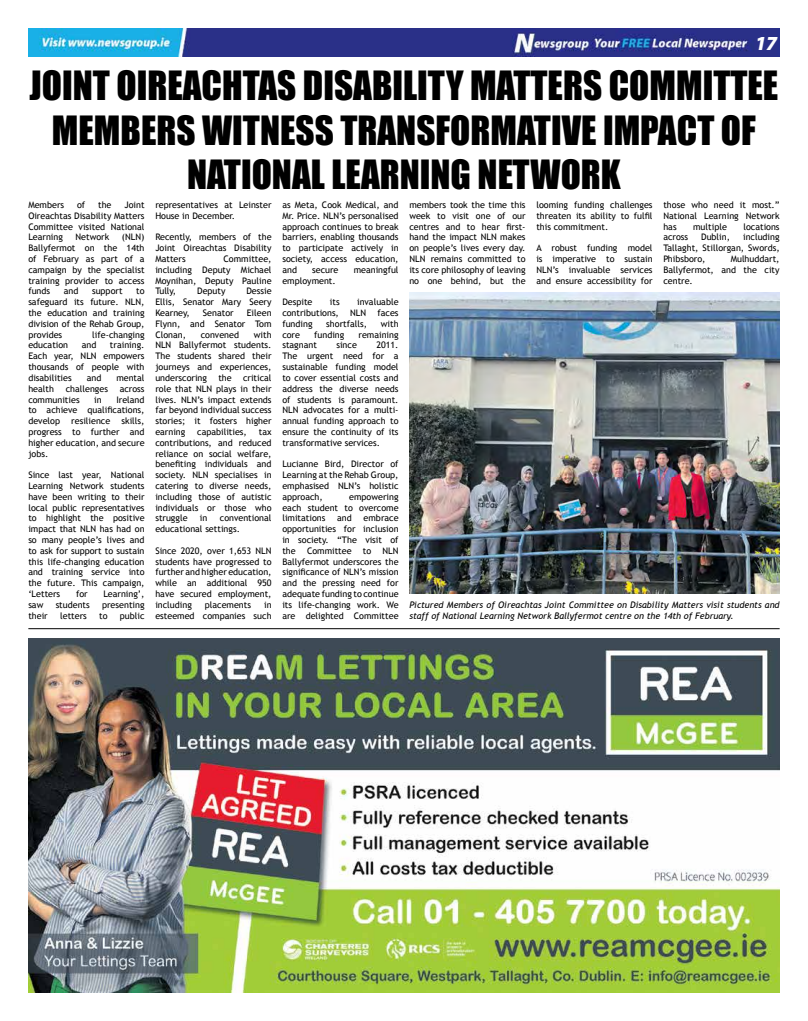
<style>
.page{position:relative;width:808px;height:1021px;background:#fff}
.page>*{position:absolute;margin:0;border:0;box-sizing:border-box;transform-origin:0 0}
.t1{font:37px/44.4px "Impact";color:#000;text-align:center}
.t2{font:20px "Impact";color:#fff}
.t3{font:9px/10.8px "Trebuchet MS";color:#000;text-align:justify}
.t4{font:italic 9px/10.8px "Trebuchet MS";color:#000}
.s1{font-family:"Myriad Pro";font-weight:900;font-style:italic}
</style>
<div class="page">
<img style="left:28px;top:28px;width:752px;height:29px">
<img style="left:28px;top:638px;width:752px;height:354px">
<hr style="left:28px;top:628px;width:752px;height:1px;background:#000">
<img style="left:409px;top:293px;width:371px;height:300px">
<h2 class="t2" style="left:753px;top:27px;width:26px">03<span class="s1">17</span></h2>
<h1 class="t1" style="left:30px;top:62px;width:750px">JOINT OIREACHTAS DISABILITY MATTERS COMMITTEE<br>MEMBERS WITNESS TRANSFORMATIVE IMPACT OF<br>NATIONAL LEARNING NETWORK</h1>
<p class="t3" style="left:28px;top:199px;width:37px">Members</p>
<p class="t3" style="left:77px;top:199px;width:10px">of</p>
<p class="t3" style="left:98px;top:199px;width:15px">the</p>
<p class="t3" style="left:409px;top:199px;width:118px">members took the time this week to visit one of our centres and to hear first&shy;hand the impact NLN makes on people’s lives every day.<br>NLN remains committed to its core philosophy of leaving no one behind, but the</p>
<p class="t3" style="left:536px;top:199px;width:118px">looming funding challenges threaten its ability to fulfil this commitment.</p>
<p class="t3" style="left:282px;top:199px;width:118px">as Meta, Cook Medical, and Mr. Price. NLN’s personalised approach continues to break barriers, enabling thousands to participate actively in society, access education, and</p>
<p class="t3" style="left:663px;top:199px;width:118px">those who need it most.” National Learning Network has</p>
<p class="t3" style="left:28px;top:199px;width:118px;text-indent:96px">Joint Oireachtas Disability Matters Committee visited National Learning</p>
<p class="t3" style="left:155px;top:199px;width:118px">representatives at Leinster<br>House in December.</p>
<p class="t3" style="left:155px;top:232px;width:118px">Recently, members of the Joint Oireachtas Disability Matters</p>
<p class="t3" style="left:693px;top:221px;width:35px">multiple</p>
<p class="t3" style="left:743px;top:221px;width:38px">locations</p>
<p class="t3" style="left:76px;top:232px;width:35px">Network</p>
<p class="t3" style="left:663px;top:232px;width:118px;text-indent:80px">including Tallaght, Stillorgan, Swords, Phibsboro,</p>
<p class="t3" style="left:663px;top:232px;width:26px">across</p>
<p class="t3" style="left:701px;top:232px;width:30px">Dublin,</p>
<p class="t3" style="left:28px;top:232px;width:118px;text-indent:94px">(NLN)<br>Ballyfermot on the 14th of February as part of a campaign by the specialist training provider to access funds</p>
<p class="t3" style="left:536px;top:243px;width:118px">A robust funding model is imperative to sustain NLN’s invaluable services and ensure accessibility for</p>
<p class="t3" style="left:663px;top:253px;width:118px;text-indent:67px">Mulhuddart, Ballyfermot, and the city centre.</p>
<p class="t3" style="left:155px;top:253px;width:118px;text-indent:68px">Committee, including Deputy Michael Moynihan, Deputy Pauline Tully,</p>
<p class="t3" style="left:312px;top:264px;width:28px">secure</p>
<p class="t3" style="left:354px;top:264px;width:46px">meaningful</p>
<p class="t3" style="left:282px;top:275px;width:55px">employment.</p>
<p class="t3" style="left:282px;top:297px;width:32px">Despite</p>
<p class="t3" style="left:330px;top:297px;width:11px">its</p>
<p class="t3" style="left:357px;top:297px;width:43px">invaluable</p>
<p class="t3" style="left:282px;top:307px;width:58px">contributions,</p>
<p class="t3" style="left:350px;top:307px;width:18px">NLN</p>
<p class="t3" style="left:377px;top:307px;width:23px">faces</p>
<p class="t3" style="left:282px;top:318px;width:32px">funding</p>
<p class="t3" style="left:326px;top:318px;width:42px">shortfalls,</p>
<p class="t3" style="left:381px;top:318px;width:19px">with</p>
<p class="t3" style="left:282px;top:329px;width:19px">core</p>
<p class="t3" style="left:314px;top:329px;width:32px">funding</p>
<p class="t3" style="left:358px;top:329px;width:42px">remaining</p>
<p class="t3" style="left:282px;top:340px;width:36px">stagnant</p>
<p class="t3" style="left:336px;top:340px;width:22px">since</p>
<p class="t3" style="left:64px;top:286px;width:16px">and</p>
<p class="t3" style="left:92px;top:286px;width:32px">support</p>
<p class="t3" style="left:155px;top:286px;width:118px;text-indent:91px">Dessie Ellis, Senator Mary Seery Kearney,</p>
<p class="t3" style="left:197px;top:286px;width:30px">Deputy</p>
<p class="t3" style="left:28px;top:286px;width:118px;text-indent:108px">to safeguard its future. NLN, the education and training division of the Rehab Group, provides</p>
<p class="t3" style="left:155px;top:307px;width:118px;text-indent:91px">Eileen Flynn, and Senator Tom Clonan,</p>
<p class="t3" style="left:203px;top:307px;width:32px">Senator</p>
<p class="t3" style="left:92px;top:329px;width:54px">life-changing</p>
<p class="t3" style="left:155px;top:329px;width:118px;text-indent:98px">with NLN Ballyfermot students.<br>The students shared their journeys and experiences, underscoring</p>
<p class="t3" style="left:201px;top:329px;width:40px">convened</p>
<p class="t3" style="left:28px;top:340px;width:41px">education</p>
<p class="t3" style="left:82px;top:340px;width:16px">and</p>
<p class="t3" style="left:282px;top:340px;width:118px;text-indent:94px">2011.<br>The urgent need for a sustainable funding model to cover essential costs and address the diverse needs of students is paramount.<br>NLN advocates for a multi&shy;annual funding approach to ensure the continuity of its transformative services.</p>
<p class="t3" style="left:282px;top:459px;width:118px">Lucianne Bird, Director of Learning at the Rehab Group, emphasised NLN’s holistic approach,</p>
<p class="t3" style="left:28px;top:340px;width:118px;text-indent:82px">training.<br>Each year, NLN empowers thousands of people with disabilities</p>
<p class="t3" style="left:87px;top:372px;width:16px">and</p>
<p class="t3" style="left:116px;top:372px;width:30px">mental</p>
<p class="t3" style="left:155px;top:372px;width:118px;text-indent:88px">critical role that NLN plays in their lives. NLN’s impact extends far beyond individual success stories; it fosters higher earning</p>
<p class="t3" style="left:218px;top:372px;width:15px">the</p>
<p class="t3" style="left:28px;top:383px;width:27px">health</p>
<p class="t3" style="left:66px;top:383px;width:44px">challenges</p>
<p class="t3" style="left:120px;top:383px;width:26px">across</p>
<p class="t3" style="left:28px;top:394px;width:53px">communities</p>
<p class="t3" style="left:94px;top:394px;width:9px">in</p>
<p class="t3" style="left:28px;top:394px;width:118px;text-indent:88px">Ireland to achieve qualifications, develop resilience skills, progress to further and higher education, and secure jobs.</p>
<p class="t3" style="left:28px;top:469px;width:118px">Since last year, National Learning Network students have been writing to their local public representatives to highlight the positive impact that NLN has had on so many people’s lives and to ask for support to sustain this life-changing education and training service into the future. This campaign, ‘Letters</p>
<p class="t3" style="left:197px;top:426px;width:51px">capabilities,</p>
<p class="t3" style="left:155px;top:426px;width:118px;text-indent:103px">tax contributions, and reduced reliance on social welfare, benefiting individuals and society. NLN specialises in catering to diverse needs, including those of autistic individuals or those who struggle</p>
<p class="t3" style="left:282px;top:491px;width:118px;text-indent:67px">empowering each student to overcome limitations</p>
<p class="t3" style="left:155px;top:513px;width:118px;text-indent:65px">conventional educational settings.</p>
<p class="t3" style="left:155px;top:545px;width:118px">Since 2020, over 1,653 NLN students have progressed to further and higher education, while an additional 950 have secured employment, including</p>
<p class="t3" style="left:282px;top:513px;width:118px;text-indent:81px">embrace opportunities for inclusion in society. “The visit of the Committee</p>
<p class="t3" style="left:337px;top:513px;width:16px">and</p>
<p class="t3" style="left:200px;top:513px;width:9px">in</p>
<p class="t3" style="left:282px;top:545px;width:118px;text-indent:81px">to NLN Ballyfermot underscores the significance of NLN’s mission and the pressing need for adequate funding to continue its life-changing work. We are delighted Committee</p>
<p class="t3" style="left:76px;top:588px;width:13px">for</p>
<p class="t3" style="left:103px;top:588px;width:43px">Learning’,</p>
<p class="t3" style="left:28px;top:599px;width:17px">saw</p>
<p class="t3" style="left:56px;top:599px;width:36px">students</p>
<p class="t3" style="left:102px;top:599px;width:44px">presenting</p>
<p class="t3" style="left:28px;top:610px;width:21px">their</p>
<p class="t3" style="left:60px;top:610px;width:28px">letters</p>
<p class="t3" style="left:99px;top:610px;width:10px">to</p>
<p class="t3" style="left:120px;top:610px;width:26px">public</p>
<p class="t3" style="left:205px;top:599px;width:48px">placements</p>
<p class="t4" style="left:409px;top:599px;width:372px">Pictured Members of Oireachtas Joint Committee on Disability Matters visit students and staff of National Learning Network Ballyfermot centre on the 14th of February.</p>
<p class="t3" style="left:155px;top:599px;width:118px;text-align:right">in<br>esteemed companies such</p>
</div>
